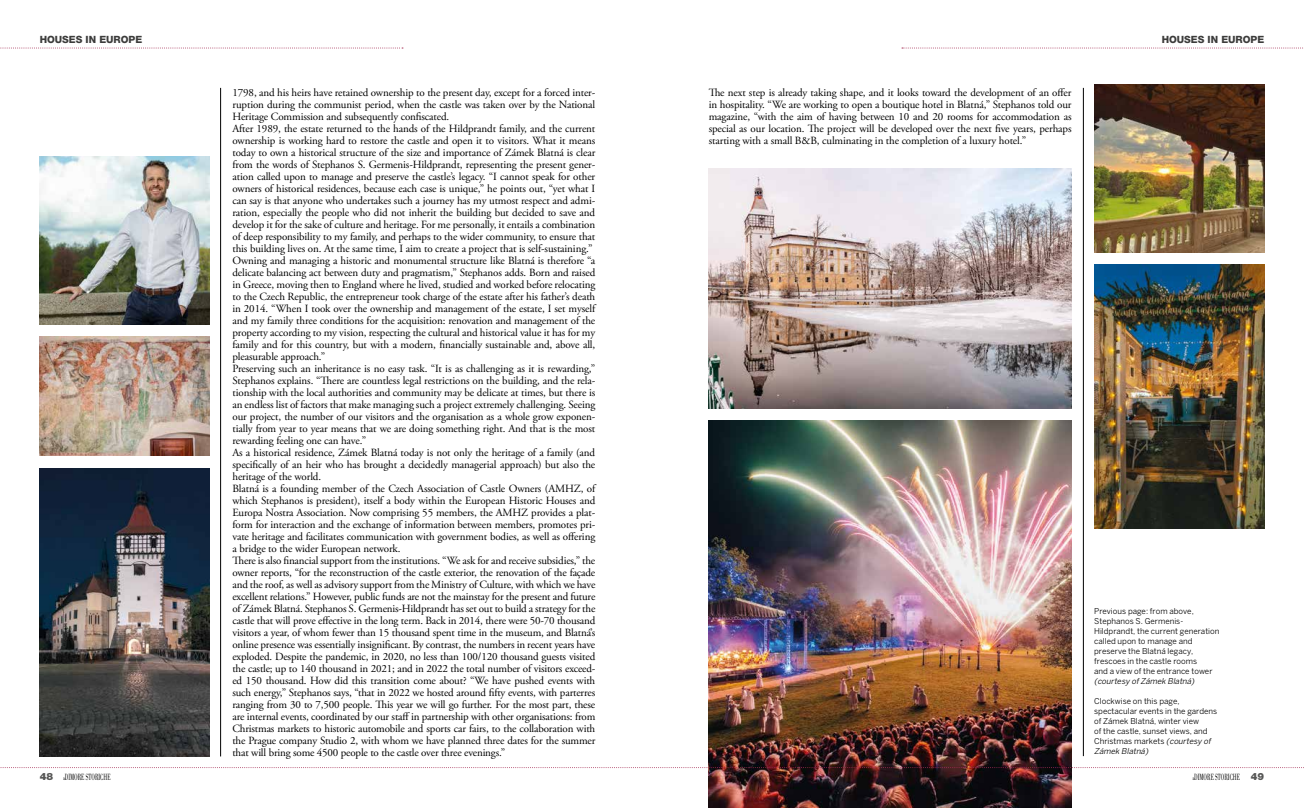
<style>
.page{position:relative;width:1304px;height:808px;background:#fff}
.page>*{position:absolute;margin:0;border:0;box-sizing:border-box;transform-origin:0 0}
.t1{font:11px/12px "Adobe Garamond Pro";letter-spacing:-.01em;color:#000}
.t2{font:800 10px "Helvetica Neue LT Std";color:#3c3c3b}
.t3{font:900 10px "Helvetica Neue LT Std";color:#575756}
.t4{font:9.3px "Bodoni Std";color:#000;scale:.57 1}
.t5{font:8px/10px "Benton Sans";color:#000}
.t6{font:italic 8px "Benton Sans";color:#000}
.s1{font-style:italic}
.s2{font-style:italic;font-size:4.4px}
.s3{font-family:"Helvetica Neue LT Std";font-weight:900;font-size:10px;color:#575756}
</style>
<div class="page">
<svg style="left:0;top:48px;width:403px;height:1px"></svg>
<svg style="left:902px;top:48px;width:401px;height:1px"></svg>
<hr style="left:1083px;top:88px;width:1px;height:668px;background:#000">
<hr style="left:220px;top:88px;width:1px;height:668px;background:#000">
<img style="left:709px;top:420px;width:362px;height:388px">
<img style="left:709px;top:168px;width:362px;height:240px">
<img style="left:40px;top:468px;width:170px;height:288px">
<img style="left:40px;top:156px;width:170px;height:168px">
<img style="left:1094px;top:264px;width:170px;height:264px">
<img style="left:40px;top:336px;width:170px;height:120px">
<img style="left:1094px;top:84px;width:170px;height:168px">
<svg style="left:0;top:767px;width:1304px;height:1px"></svg>
<p class="t2" style="left:40px;top:34px;width:104px">HOUSES IN EUROPE</p>
<p class="t2" style="left:1162px;top:34px;width:104px">HOUSES IN EUROPE</p>
<p class="t1" style="left:232px;top:87px;width:364px">1798, and his heirs have retained ownership to the present day, except for a forced inter&shy;ruption during the communist period, when the castle was taken over by the National Heritage Commission and subsequently confiscated.<br>After 1989, the estate returned to the hands of the Hildprandt family, and the current ownership is working hard to restore the castle and open it to visitors. What it means today to own a historical structure of the size and importance of Zámek Blatná is clear from the words of Stephanos S. Germenis-Hildprandt, representing the present gener&shy;ation called upon to manage and preserve the castle’s legacy. “I cannot speak for other owners of historical residences, because each case is unique,” he points out, “yet what I can say is that anyone who undertakes such a journey has my utmost respect and admi&shy;ration, especially the people who did not inherit the building but decided to save and develop it for the sake of culture and heritage. For me personally, it entails a combination of deep responsibility to my family, and perhaps to the wider community, to ensure that this building lives on. At the same time, I aim to create a project that is self-sustaining.” Owning and managing a historic and monumental structure like Blatná is therefore “a delicate balancing act between duty and pragmatism,” Stephanos adds. Born and raised in Greece, moving then to England where he lived, studied and worked before relocating to the Czech Republic, the entrepreneur took charge of the estate after his father’s death in 2014. “When I took over the ownership and management of the estate, I set myself and my family three conditions for the acquisition: renovation and management of the property according to my vision, respecting the cultural and historical value it has for my family and for this country, but with a modern, financially sustainable and, above all, pleasurable approach.”<br>Preserving such an inheritance is no easy task. “It is as challenging as it is rewarding,” Stephanos explains. “There are countless legal restrictions on the building, and the rela&shy;tionship with the local authorities and community may be delicate at times, but there is an endless list of factors that make managing such a project extremely challenging. Seeing our project, the number of our visitors and the organisation as a whole grow exponen&shy;tially from year to year means that we are doing something right. And that is the most rewarding feeling one can have.”<br>As a historical residence, Zámek Blatná today is not only the heritage of a family (and specifically of an heir who has brought a decidedly managerial approach) but also the heritage of the world.<br>Blatná is a founding member of the Czech Association of Castle Owners (AMHZ, of which Stephanos is president), itself a body within the European Historic Houses and Europa Nostra Association. Now comprising 55 members, the AMHZ provides a plat&shy;form for interaction and the exchange of information between members, promotes pri&shy;vate heritage and facilitates communication with government bodies, as well as offering a bridge to the wider European network.<br>There is also financial support from the institutions. “We ask for and receive subsidies,” the owner reports, “for the reconstruction of the castle exterior, the renovation of the façade and the roof, as well as advisory support from the Ministry of Culture, with which we have excellent relations.” However, public funds are not the mainstay for the present and future of Zámek Blatná. Stephanos S. Germenis-Hildprandt has set out to build a strategy for the castle that will prove effective in the long term. Back in 2014, there were 50-70 thousand visitors a year, of whom fewer than 15 thousand spent time in the museum, and Blatná’s online presence was essentially insignificant. By contrast, the numbers in recent years have exploded. Despite the pandemic, in 2020, no less than 100/120 thousand guests visited the castle; up to 140 thousand in 2021; and in 2022 the total number of visitors exceed&shy;ed 150 thousand. How did this transition come about? “We have pushed events with such energy,” Stephanos says, “that in 2022 we hosted around fifty events, with parterres ranging from 30 to 7,500 people. This year we will go further. For the most part, these are internal events, coordinated by our staff in partnership with other organisations: from Christmas markets to historic automobile and sports car fairs, to the collaboration with the Prague company Studio 2, with whom we have planned three dates for the summer that will bring some 4500 people to the castle over three evenings.”</p>
<p class="t1" style="left:709px;top:87px;width:364px;text-align:justify">The next step is already taking shape, and it looks toward the development of an offer in hospitality. “We are working to open a boutique hotel in Blatná,” Stephanos told our magazine, “with the aim of having between 10 and 20 rooms for accommodation as special as our location. The project will be developed over the next five years, perhaps starting with a small B&amp;B, culminating in the completion of a luxury hotel.”</p>
<p class="t5" style="left:1094px;top:606px;width:127px">Previous page: from above,<br>Stephanos S. Germenis-<br>Hildprandt, the current generation called upon to manage and preserve the Blatná legacy, frescoes in the castle rooms<br>and a view of the entrance tower</p>
<p class="t6" style="left:1094px;top:676px;width:104px">(courtesy ofZámek Blatná)</p>
<p class="t5" style="left:1094px;top:696px;width:125px">Clockwise on this page, spectacular events in the gardens of Zámek Blatná, winter view<br>of the castle, sunset views, and<br>Christmas markets <span class="s1">(courtesy of<br>Zámek Blatná)</span></p>
<p class="t3" style="left:40px;top:771px;width:15px">48</p>
<p class="t4" style="left:63px;top:772px;width:84px"><span class="s2">le</span> DIMORE STORICHE</p>
<p class="t4" style="left:1193px;top:772px;width:127px"><span class="s2">le</span> DIMORE STORICHE <span class="s3">49</span></p>
</div>
